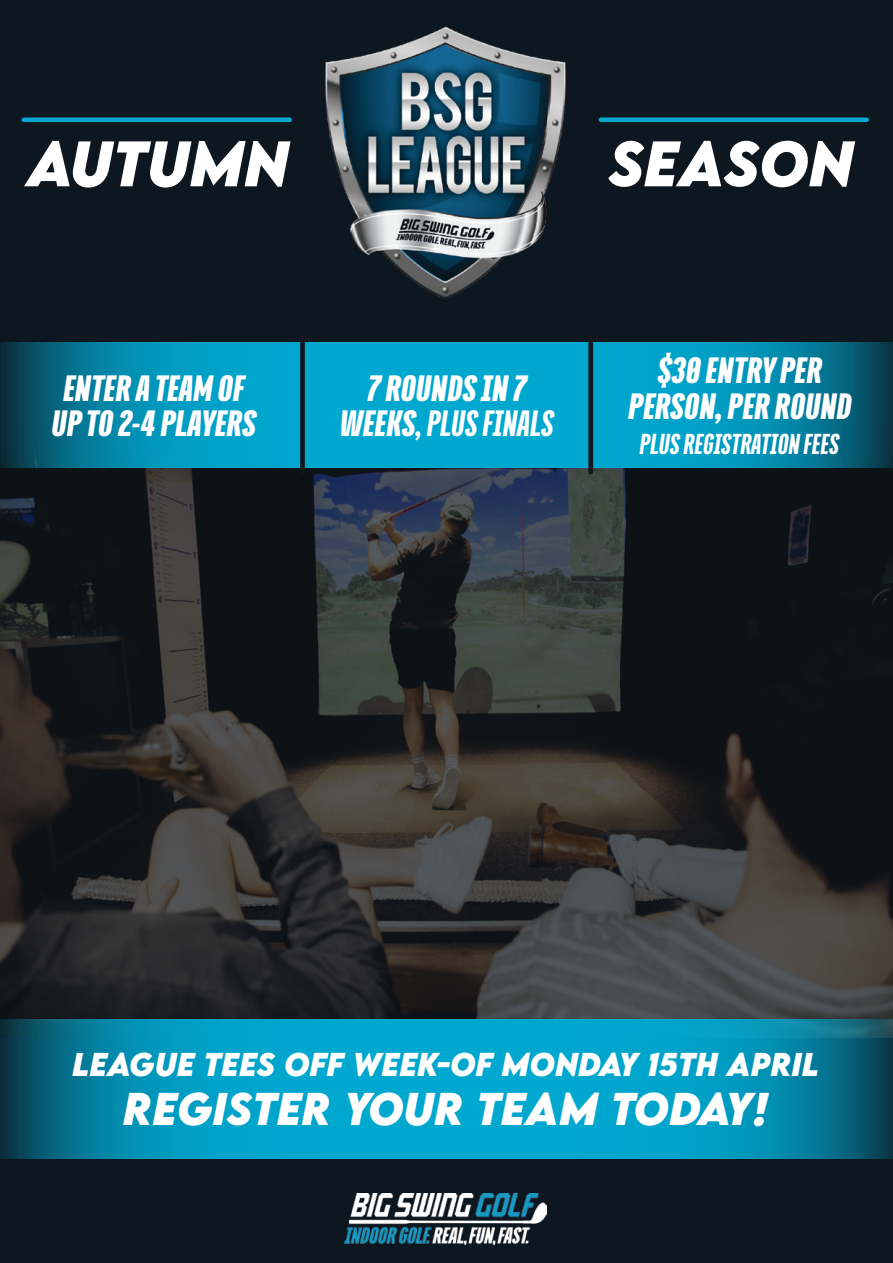
<style>
.page{position:relative;width:893px;height:1263px;background:#0d1720}
.page>*{position:absolute;margin:0;border:0;box-sizing:border-box;transform-origin:0 0}
.t1{font:italic 700 57px "LEMONMILK";color:#fff}
.t2{font:italic 700 40.8px "LEMONMILK";color:#fff}
.t3{font:italic 800 40.05px/35.4px "Titular";color:#fff;text-align:center;scale:1.04 1}
.t4{font:italic 900 31.5px "Titular";color:#fff}
.t5{font:italic 700 29.4px "LEMONMILK";color:#fff}
.s1{font-weight:900}
</style>
<div class="page">
<img style="left:0;top:468px;width:893px;height:551px">
<img style="left:344px;top:1194px;width:202px;height:50px">
<img style="left:325px;top:26px;width:241px;height:273px">
<hr style="left:24px;top:118px;width:266px;height:4px;background:#00a7cf">
<hr style="left:601px;top:118px;width:266px;height:4px;background:#00a7cf">
<svg style="left:0;top:1019px;width:893px;height:139px;background:#0292b6"></svg>
<svg style="left:0;top:343px;width:893px;height:124px;background:#0191b5"></svg>
<div style="left:300px;top:340px;width:5px;height:132px;background:#0d1720"></div>
<div style="left:588px;top:340px;width:5px;height:132px;background:#0d1720"></div>
<h1 class="t1" style="left:27px;top:125px;width:264px">AUTUMN</h1>
<h1 class="t1" style="left:608px;top:125px;width:247px">SEASON</h1>
<p class="t3" style="left:50px;top:369px;width:198px;text-align:left">ENTER A TEAM OF<br>UP TO 2-4 PLAYERS</p>
<p class="t3" style="left:338px;top:369px;width:207px">7 ROUNDS IN 7<br>WEEKS<span class="s1">, PLUS FINALS</span></p>
<p class="t3" style="left:627px;top:352px;width:216px">$30 ENTRY PER<br>PERSON, PER ROUND</p>
<p class="t4" style="left:639px;top:428px;width:201px">PLUS REGISTRATION FEES</p>
<p class="t5" style="left:72px;top:1044px;width:748px">LEAGUE TEES OFF WEEK-OF MONDAY 15TH APRiL</p>
<p class="t2" style="left:123px;top:1081px;width:647px">REGiSTER YOUR TEAM TODAY!</p>
</div>
